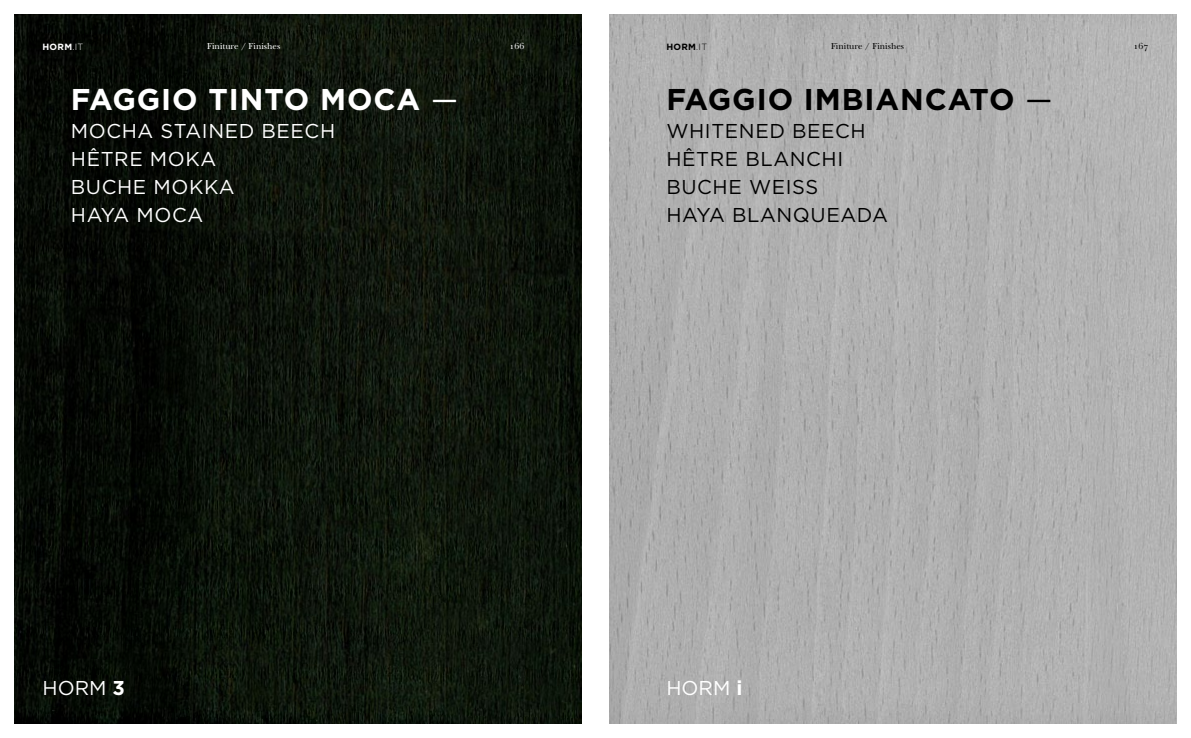
<style>
.page{position:relative;width:1191px;height:738px;background:#fff}
.page>*{position:absolute;margin:0;border:0;box-sizing:border-box;transform-origin:0 0}
.t1{font:700 30px "Gotham";letter-spacing:.03em;color:#000}
.t2{font:700 30px "Gotham";letter-spacing:.03em;color:#fff}
.t3{font:20px/28px "Gotham";letter-spacing:.03em;color:#fff}
.t4{font:20px/28px "Gotham";letter-spacing:.03em;color:#000}
.t5{font:9px "New Baskerville Std";color:#fff}
.t6{font:9px "New Baskerville Std";color:#000}
.t7{font:700 9px "Gotham";color:#fff}
.t8{font:700 9px "Gotham";color:#000}
.t9{font:9px "New Baskerville SC";color:#fff}
.t10{font:9px "New Baskerville SC";color:#000}
.s1{font-weight:300}
.s2{font-weight:400}
.s3{font-weight:700}
</style>
<div class="page">
<img style="left:14px;top:14px;width:567px;height:709px">
<img style="left:609px;top:14px;width:567px;height:709px">
<p class="t7" style="left:43px;top:42px;width:42px">HORM<span class="s1">.IT</span></p>
<p class="t5" style="left:207px;top:41px;width:75px">Finiture / Finishes</p>
<p class="t9" style="left:509px;top:41px;width:17px">166</p>
<p class="t8" style="left:666px;top:42px;width:42px">HORM<span class="s1">.IT</span></p>
<p class="t6" style="left:831px;top:41px;width:75px">Finiture / Finishes</p>
<p class="t10" style="left:1133px;top:41px;width:17px">167</p>
<h1 class="t2" style="left:71px;top:82px;width:389px">FAGGIO TINTO MOCA <span class="s2">—</span></h1>
<p class="t3" style="left:71px;top:117px;width:266px">MOCHA STAINED BEECH<br>HÊTRE MOKA<br>BUCHE MOKKA<br>HAYA MOCA</p>
<h1 class="t1" style="left:666px;top:82px;width:387px">FAGGIO IMBIANCATO <span class="s2">—</span></h1>
<p class="t4" style="left:666px;top:117px;width:223px">WHITENED BEECH<br>HÊTRE BLANCHI<br>BUCHE WEISS<br>HAYA BLANQUEADA</p>
<p class="t3" style="left:43px;top:673px;width:84px">HORM <span class="s3">3</span></p>
<p class="t3" style="left:666px;top:673px;width:78px">HORM <span class="s3">i</span></p>
</div>
